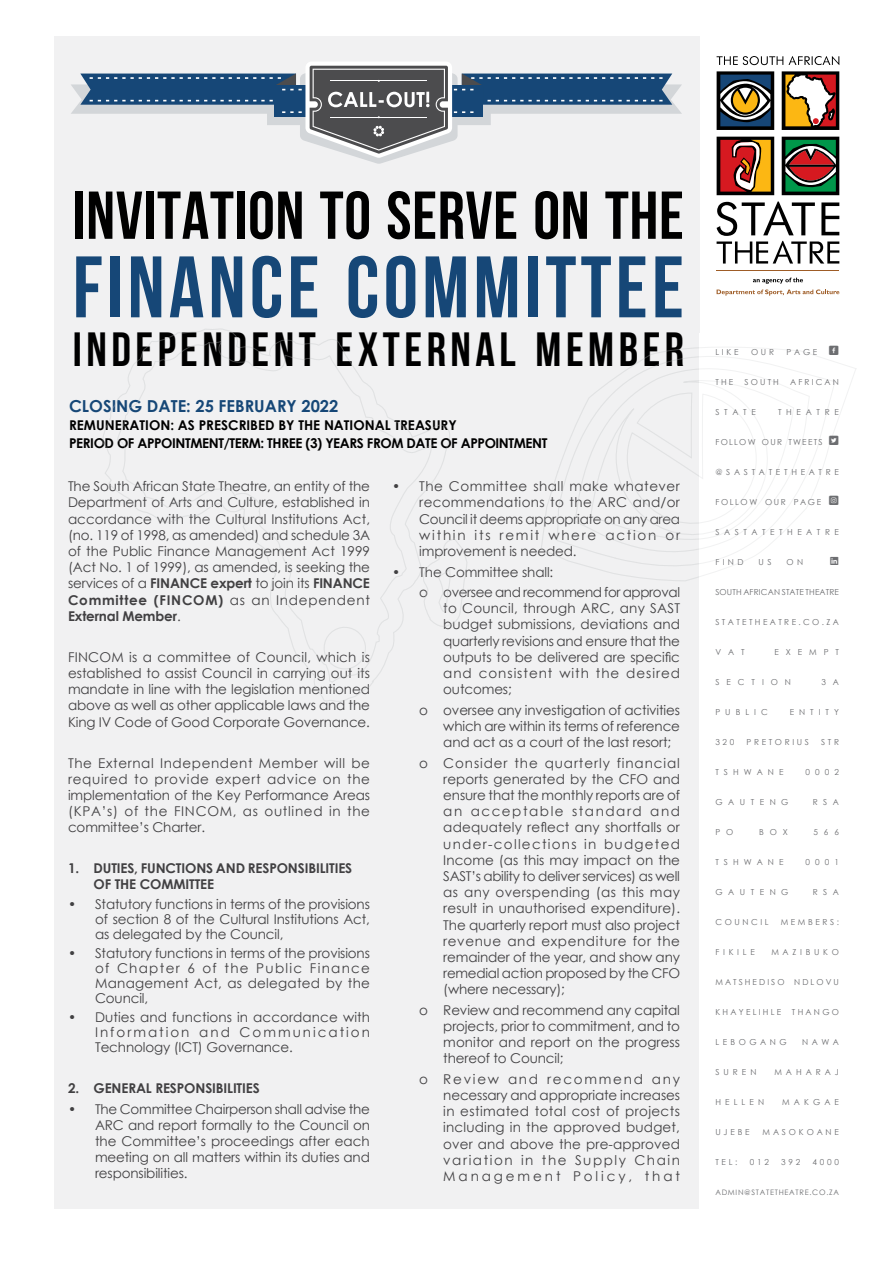
<style>
.page{position:relative;width:893px;height:1263px;background:#fff}
.page>*{position:absolute;margin:0;border:0;box-sizing:border-box;transform-origin:0 0}
.t1{font:700 87px "Bebas Neue";letter-spacing:.05em;color:#164777}
.t2{font:700 67.5px "Bebas Neue";letter-spacing:.01em;color:#000}
.t3{font:700 48px "Bebas Neue";letter-spacing:.095em;color:#000}
.t4{font:700 16.5px "Century Gothic";color:#164777}
.t5{font:13.5px/16.2px "Century Gothic";letter-spacing:-.01em;color:#414042;text-align:justify}
.t6{font:700 13.5px/18px "Century Gothic";letter-spacing:-.03em;color:#000}
.t7{font:700 13.5px/16.2px "Century Gothic";letter-spacing:-.01em;color:#414042}
.t8{font:9px "Social Iconby BRIANQC";color:#6d6e71}
.t9{font:8.25px "Century Gothic";letter-spacing:.345em;color:#6d6e71}
.t10{font:8.25px "Century Gothic";letter-spacing:.015em;color:#6d6e71}
.t11{font:8.25px "Century Gothic";letter-spacing:.45em;color:#6d6e71}
.t12{font:8.25px "Century Gothic";letter-spacing:.29em;color:#6d6e71}
.t13{font:8.25px "Century Gothic";letter-spacing:.155em;color:#6d6e71}
.t14{font:8.25px "Century Gothic";letter-spacing:.25em;color:#6d6e71}
.t15{font:8.25px "Century Gothic";letter-spacing:.315em;color:#6d6e71}
.t16{font:8.25px "Century Gothic";letter-spacing:.195em;color:#6d6e71}
.t17{font:8.25px "Century Gothic";letter-spacing:.55em;color:#6d6e71}
.t18{font:8.25px "Century Gothic";letter-spacing:.61em;color:#6d6e71}
.t19{font:8.25px "Century Gothic";letter-spacing:.67em;color:#6d6e71}
.t20{font:8.25px "Century Gothic";letter-spacing:.275em;color:#6d6e71}
.t21{font:8.25px "Century Gothic";letter-spacing:.32em;color:#6d6e71}
.t22{font:8.25px "Century Gothic";letter-spacing:.425em;color:#6d6e71}
.t23{font:8.25px "Century Gothic";letter-spacing:.26em;color:#6d6e71}
.t24{font:8.25px "Century Gothic";letter-spacing:.57em;color:#6d6e71}
.t25{font:8.25px "Century Gothic";letter-spacing:.845em;color:#6d6e71}
.t26{font:8.25px "Century Gothic";letter-spacing:.485em;color:#6d6e71}
.t27{font:8.25px "Social Shapes";color:#6d6e71}
.t28{font:7.5px "Century Gothic";letter-spacing:.095em;color:#6d6e71}
.s1{font-weight:700}
.s2{font-family:"Social Shapes"}
</style>
<div class="page">
<div style="left:54px;top:36px;width:645px;height:1173px;background:#f1f1f2"></div>
<svg style="left:71px;top:73px;width:611px;height:91px"></svg>
<svg style="left:80px;top:62px;width:592px;height:96px"></svg>
<svg style="left:541px;top:347px;width:315px;height:234px"></svg>
<svg style="left:102px;top:329px;width:365px;height:373px"></svg>
<svg style="left:717px;top:71px;width:57px;height:59px;background:#505550"></svg>
<svg style="left:782px;top:71px;width:57px;height:59px"></svg>
<svg style="left:782px;top:137px;width:57px;height:58px;background:#4f4937"></svg>
<svg style="left:717px;top:137px;width:57px;height:58px;background:#994a29"></svg>
<svg style="left:717px;top:278px;width:122px;height:18px"></svg>
<svg style="left:717px;top:201px;width:122px;height:63px"></svg>
<svg style="left:717px;top:56px;width:122px;height:9px"></svg>
<hr style="left:717px;top:270px;width:122px;height:1px;background:#9e5c26">
<h2 class="t2" style="left:73px;top:178px;width:613px">INVITATION TO SERVE ON THE</h2>
<h1 class="t1" style="left:73px;top:240px;width:613px">FINANCE COMMITTEE</h1>
<h3 class="t3" style="left:73px;top:323px;width:613px">INDEPENDENT EXTERNAL MEMBER</h3>
<p class="t4" style="left:69px;top:394px;width:271px">CLOSING DATE: 25 FEBRUARY 2022</p>
<p class="t6" style="left:69px;top:416px;width:480px">REMUNERATION: AS PRESCRIBED BY THE NATIONAL TREASURY<br>PERIOD OF APPOINTMENT/TERM: THREE (3) YEARS FROM DATE OF APPOINTMENT</p>
<p class="t5" style="left:419px;top:478px;width:262px;text-indent:-27px">• The Committee shall make whatever recommendations to the ARC and/or Council it deems appropriate on any area within its remit where action or improvement is needed.</p>
<p class="t5" style="left:419px;top:561px;width:262px;line-height:20.4px;text-indent:-27px">• The Committee shall:<br>o oversee and recommend for approval</p>
<p class="t5" style="left:443px;top:600px;width:238px">to Council, through ARC, any SAST budget submissions, deviations and quarterly revisions and ensure that the outputs to be delivered are specific and consistent with the desired outcomes;</p>
<p class="t5" style="left:443px;top:701px;width:238px;text-indent:-24px">o oversee any investigation of activities which are within its terms of reference and act as a court of the last resort;</p>
<p class="t5" style="left:443px;top:754px;width:238px;text-indent:-24px">o Consider the quarterly financial reports generated by the CFO and ensure that the monthly reports are of an acceptable standard and adequately reflect any shortfalls or under-collections in budgeted Income (as this may impact on the SAST’s ability to deliver services) as well as any overspending (as this may result in unauthorised expenditure).<br>The quarterly report must also project revenue and expenditure for the remainder of the year, and show any remedial action proposed by the CFO (where necessary);</p>
<p class="t5" style="left:443px;top:1001px;width:238px;text-indent:-24px">o Review and recommend any capital projects, prior to commitment, and to monitor and report on the progress thereof to Council;</p>
<p class="t5" style="left:443px;top:1071px;width:238px;text-indent:-24px">o Review and recommend any necessary and appropriate increases in estimated total cost of projects including in the approved budget, over and above the pre-approved variation in the Supply Chain Management Policy, that</p>
<p class="t5" style="left:68px;top:478px;width:304px">The South African State Theatre, an entity of the Department of Arts and Culture, established in accordance with the Cultural Institutions Act, (no. 119 of 1998, as amended) and schedule 3A of the Public Finance Management Act 1999 (Act No. 1 of 1999), as amended, is seeking the services of a <span class="s1">FINANCE expert</span> to join its <span class="s1">FINANCE Committee (FINCOM)</span> as an Independent <span class="s1">External Member</span>.</p>
<p class="t5" style="left:68px;top:649px;width:303px">FINCOM is a committee of Council, which is established to assist Council in carrying out its mandate in line with the legislation mentioned above as well as other applicable laws and the King IV Code of Good Corporate Governance.</p>
<p class="t5" style="left:68px;top:754px;width:304px">The External Independent Member will be required to provide expert advice on the implementation of the Key Performance Areas (KPA’s) of the FINCOM, as outlined in the committee’s Charter.</p>
<p class="t7" style="left:94px;top:860px;width:260px;text-indent:-26px">1. DUTIES, FUNCTIONS AND RESPONSIBILITIES<br>OF THE COMMITTEE</p>
<p class="t5" style="left:95px;top:896px;width:276px;line-height:15px;text-indent:-27px">• Statutory functions in terms of the provisions of section 8 of the Cultural Institutions Act, as delegated by the Council,</p>
<p class="t5" style="left:95px;top:945px;width:276px;line-height:15px;text-indent:-27px">• Statutory functions in terms of the provisions of Chapter 6 of the Public Finance Management Act, as delegated by the Council,</p>
<p class="t5" style="left:95px;top:1009px;width:276px;line-height:15px;text-indent:-27px">• Duties and functions in accordance with Information and Communication Technology (ICT) Governance.</p>
<p class="t7" style="left:68px;top:1079px;width:193px">2. GENERAL RESPONSIBILITIES</p>
<p class="t5" style="left:95px;top:1100px;width:276px;text-indent:-27px">• The Committee Chairperson shall advise the ARC and report formally to the Council on the Committee’s proceedings after each meeting on all matters within its duties and responsibilities.</p>
<p class="t9" style="left:715px;top:346px;width:25px">LIKE</p>
<p class="t9" style="left:751px;top:346px;width:25px">OUR</p>
<p class="t9" style="left:787px;top:346px;width:32px">PAGE</p>
<p class="t27" style="left:829px;top:347px;width:12px">F</p>
<p class="t9" style="left:715px;top:376px;width:19px">THE</p>
<p class="t9" style="left:744px;top:376px;width:36px">SOUTH</p>
<p class="t23" style="left:790px;top:376px;width:50px">AFRICAN</p>
<p class="t9" style="left:715px;top:406px;width:42px">STATE</p>
<p class="t24" style="left:778px;top:406px;width:62px">THEATRE</p>
<p class="t13" style="left:715px;top:436px;width:125px">FOLLOW OUR TWEETS <span class="s2">Õ</span></p>
<p class="t11" style="left:715px;top:466px;width:125px">@SASTATETHEATRE</p>
<p class="t16" style="left:715px;top:496px;width:125px">FOLLOW OUR PAGE <span class="s2">d</span></p>
<p class="t17" style="left:715px;top:526px;width:125px">SASTATETHEATRE</p>
<p class="t9" style="left:715px;top:556px;width:30px">FIND</p>
<p class="t9" style="left:759px;top:556px;width:14px">U S</p>
<p class="t9" style="left:786px;top:556px;width:18px">O N</p>
<p class="t8" style="left:830px;top:557px;width:11px">U</p>
<p class="t10" style="left:715px;top:586px;width:125px">SOUTH AFRICAN STATE THEATRE</p>
<p class="t12" style="left:715px;top:616px;width:125px">STATETHEATRE.CO.ZA</p>
<p class="t9" style="left:715px;top:646px;width:31px">VAT</p>
<p class="t9" style="left:775px;top:646px;width:66px">EXEMPT</p>
<p class="t25" style="left:715px;top:676px;width:77px">SECTION</p>
<p class="t9" style="left:821px;top:676px;width:19px">3 A</p>
<p class="t9" style="left:715px;top:706px;width:54px">PUBLIC</p>
<p class="t9" style="left:790px;top:706px;width:51px">ENTITY</p>
<p class="t9" style="left:715px;top:736px;width:20px">320</p>
<p class="t21" style="left:746px;top:736px;width:64px">PRETORIUS</p>
<p class="t9" style="left:821px;top:736px;width:19px">STR</p>
<p class="t18" style="left:715px;top:766px;width:70px">TSHWANE</p>
<p class="t9" style="left:806px;top:766px;width:35px">0002</p>
<p class="t19" style="left:715px;top:796px;width:75px">GAUTENG</p>
<p class="t9" style="left:813px;top:796px;width:28px">RSA</p>
<p class="t9" style="left:715px;top:826px;width:19px">P O</p>
<p class="t9" style="left:759px;top:826px;width:30px">BOX</p>
<p class="t9" style="left:813px;top:826px;width:27px">566</p>
<p class="t18" style="left:715px;top:856px;width:70px">TSHWANE</p>
<p class="t9" style="left:806px;top:856px;width:35px">0001</p>
<p class="t19" style="left:715px;top:886px;width:75px">GAUTENG</p>
<p class="t9" style="left:813px;top:886px;width:28px">RSA</p>
<p class="t15" style="left:715px;top:916px;width:55px">COUNCIL</p>
<p class="t15" style="left:781px;top:916px;width:60px">MEMBERS:</p>
<p class="t9" style="left:715px;top:946px;width:41px">FIKILE</p>
<p class="t11" style="left:771px;top:946px;width:69px">MAZIBUKO</p>
<p class="t14" style="left:715px;top:976px;width:125px">MATSHEDISO NDLOVU</p>
<p class="t20" style="left:715px;top:1006px;width:67px">KHAYELIHLE</p>
<p class="t9" style="left:792px;top:1006px;width:49px">THANGO</p>
<p class="t22" style="left:715px;top:1036px;width:73px">LEBOGANG</p>
<p class="t9" style="left:802px;top:1036px;width:38px">NAWA</p>
<p class="t9" style="left:715px;top:1066px;width:43px">SUREN</p>
<p class="t26" style="left:774px;top:1066px;width:66px">MAHARAJ</p>
<p class="t9" style="left:715px;top:1096px;width:50px">HELLEN</p>
<p class="t9" style="left:782px;top:1096px;width:58px">MAKGAE</p>
<p class="t9" style="left:715px;top:1126px;width:36px">UJEBE</p>
<p class="t9" style="left:763px;top:1126px;width:78px">MASOKOANE</p>
<p class="t9" style="left:715px;top:1156px;width:24px">TEL:</p>
<p class="t9" style="left:750px;top:1156px;width:21px">012</p>
<p class="t9" style="left:781px;top:1156px;width:21px">392</p>
<p class="t9" style="left:813px;top:1156px;width:28px">4000</p>
<p class="t28" style="left:715px;top:1187px;width:125px">ADMIN@STATETHEATRE.CO.ZA</p>
</div>
